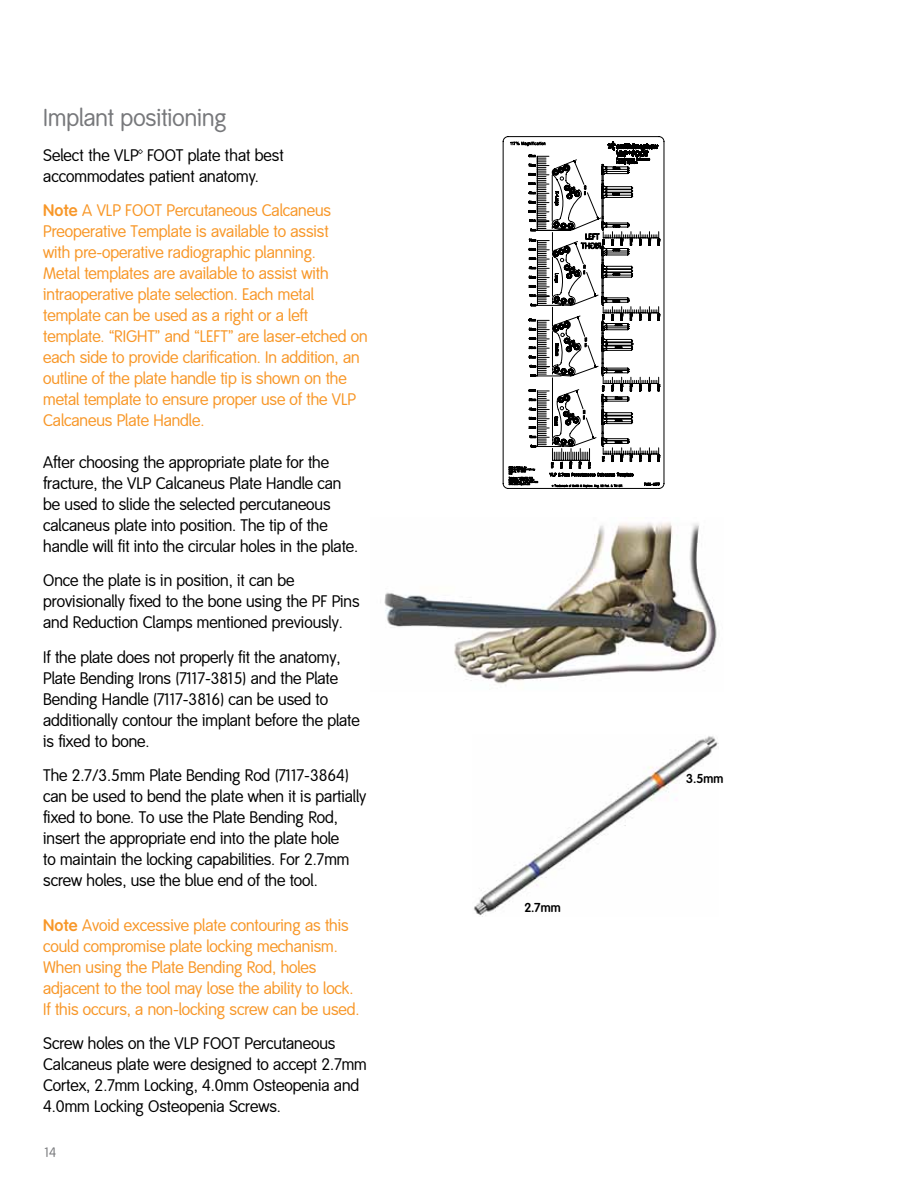
<style>
.page{position:relative;width:918px;height:1188px;background:#fff}
.page>*{position:absolute;margin:0;border:0;box-sizing:border-box;transform-origin:0 0}
.t1{font:24px "Smith&Nephew";color:#77787b}
.t2{font:16.5px/21px "Smith&Nephew";letter-spacing:-.005em;color:#000}
.t3{font:16.5px/21px "Smith&Nephew";letter-spacing:-.005em;color:#f89728}
.t4{font:13.5px "Smith&Nephew";color:#77787b}
.t5{font:700 12.75px "Smith&Nephew";color:#000}
.s1{font-weight:700}
</style>
<div class="page">
<svg style="left:503px;top:137px;width:161px;height:352px"></svg>
<img style="left:474px;top:736px;width:244px;height:180px">
<img style="left:384px;top:522px;width:333px;height:162px">
<h1 class="t1" style="left:43px;top:104px;width:185px">Implant positioning</h1>
<p class="t2" style="left:43px;top:145px;width:242px">Select the VLP™ FOOT plate that best accommodates patient anatomy.</p>
<p class="t3" style="left:43px;top:201px;width:326px"><span class="s1">Note</span> A VLP FOOT Percutaneous Calcaneus Preoperative Template is available to assist<br>with pre-operative radiographic planning.<br>Metal templates are available to assist with intraoperative plate selection. Each metal template can be used as a right or a left template. “RIGHT” and “LEFT” are laser-etched on each side to provide clarification. In addition, an outline of the plate handle tip is shown on the metal template to ensure proper use of the VLP Calcaneus Plate Handle.</p>
<p class="t2" style="left:43px;top:452px;width:317px">After choosing the appropriate plate for the fracture, the VLP Calcaneus Plate Handle can be used to slide the selected percutaneous calcaneus plate into position. The tip of the handle will fit into the circular holes in the plate.</p>
<p class="t2" style="left:43px;top:570px;width:318px">Once the plate is in position, it can be provisionally fixed to the bone using the PF Pins and Reduction Clamps mentioned previously.</p>
<p class="t2" style="left:43px;top:647px;width:318px">If the plate does not properly fit the anatomy, Plate Bending Irons (7117-3815) and the Plate Bending Handle (7117-3816) can be used to additionally contour the implant before the plate is fixed to bone.</p>
<p class="t2" style="left:43px;top:765px;width:325px">The 2.7/3.5mm Plate Bending Rod (7117-3864) can be used to bend the plate when it is partially fixed to bone. To use the Plate Bending Rod, insert the appropriate end into the plate hole<br>to maintain the locking capabilities. For 2.7mm screw holes, use the blue end of the tool.</p>
<p class="t5" style="left:686px;top:771px;width:39px">3.5mm</p>
<p class="t5" style="left:524px;top:900px;width:38px">2.7mm</p>
<p class="t3" style="left:43px;top:915px;width:318px"><span class="s1">Note</span> Avoid excessive plate contouring as this could compromise plate locking mechanism.<br>When using the Plate Bending Rod, holes adjacent to the tool may lose the ability to lock.<br>If this occurs, a non-locking screw can be used.</p>
<p class="t2" style="left:43px;top:1033px;width:325px">Screw holes on the VLP FOOT Percutaneous Calcaneus plate were designed to accept 2.7mm Cortex, 2.7mm Locking, 4.0mm Osteopenia and 4.0mm Locking Osteopenia Screws.</p>
<p class="t4" style="left:45px;top:1144px;width:13px">14</p>
</div>
